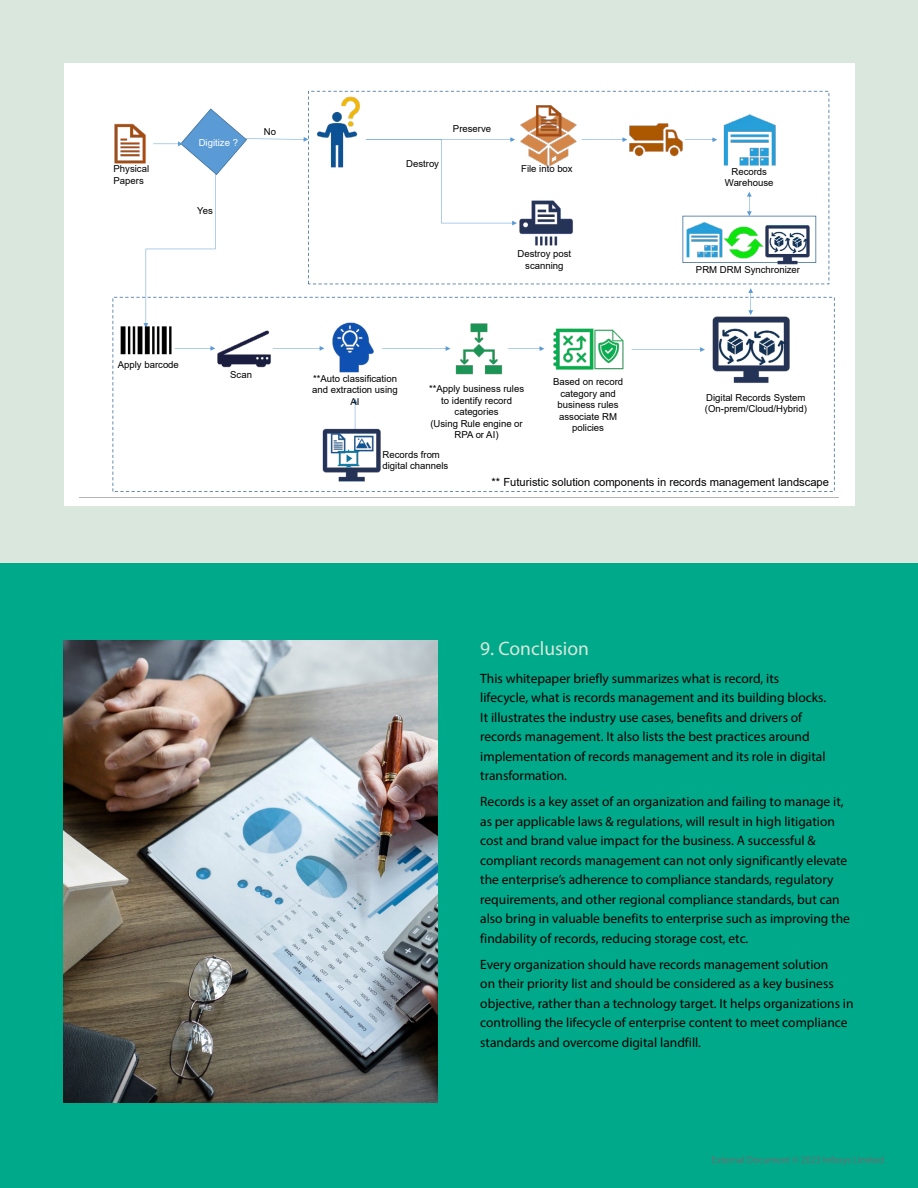
<style>
.page{position:relative;width:918px;height:1188px;background:#fff}
.page>*{position:absolute;margin:0;border:0;box-sizing:border-box;transform-origin:0 0}
.t1{font:19.5px "Myriad Pro";color:#d9e7dc}
.t2{font:13.5px/19.5px "Myriad Pro";color:#000}
.t3{font:11.25px "Arial";color:#000}
.t4{font:9.75px "Myriad Pro";color:#6d6e71}
.t5{font:9.6px/11.6px "Arial";color:#000;text-align:center}
.t6{font:9.6px "Arial";color:#fff}
</style>
<div class="page">
<div style="left:0;top:563px;width:918px;height:625px;background:#00a98a"></div>
<div style="left:0;top:0;width:918px;height:563px;background:#d9e7dc"></div>
<div style="left:64px;top:64px;width:790px;height:442px;background:#fff"></div>
<svg style="left:112px;top:90px;width:723px;height:402px"></svg>
<img style="left:64px;top:640px;width:374px;height:463px">
<p class="t5" style="left:114px;top:163px;width:37px;text-align:left">Physical<br>Papers</p>
<p class="t6" style="left:199px;top:136px;width:41px">Digitize ?</p>
<p class="t5" style="left:197px;top:205px;width:17px">Yes</p>
<p class="t5" style="left:264px;top:126px;width:14px">No</p>
<p class="t5" style="left:406px;top:158px;width:34px">Destroy</p>
<p class="t5" style="left:453px;top:123px;width:40px">Preserve</p>
<p class="t5" style="left:521px;top:163px;width:53px">File into box</p>
<p class="t5" style="left:518px;top:248px;width:55px">Destroy post scanning</p>
<p class="t5" style="left:725px;top:166px;width:50px">Records<br>Warehouse</p>
<p class="t5" style="left:696px;top:264px;width:106px">PRM DRM Synchronizer</p>
<p class="t5" style="left:118px;top:359px;width:63px">Apply barcode</p>
<p class="t5" style="left:230px;top:369px;width:23px">Scan</p>
<p class="t5" style="left:312px;top:372px;width:87px">**Auto classification and extraction using<br>AI</p>
<p class="t5" style="left:429px;top:383px;width:97px">**Apply business rules to identify record categories<br>(Using Rule engine or<br>RPA or AI)</p>
<p class="t5" style="left:383px;top:448px;width:67px;text-align:left">Records from digital channels</p>
<p class="t5" style="left:553px;top:376px;width:72px">Based on record category and business rules associate RM policies</p>
<p class="t5" style="left:705px;top:392px;width:103px;text-align:left">Digital Records System (On-prem/Cloud/Hybrid)</p>
<p class="t3" style="left:492px;top:474px;width:339px">** Futuristic solution components in records management landscape</p>
<h1 class="t1" style="left:480px;top:636px;width:110px">9. Conclusion</h1>
<p class="t2" style="left:480px;top:668px;width:347px">This whitepaper briefly summarizes what is record, its lifecycle, what is records management and its building blocks.<br>It illustrates the industry use cases, benefits and drivers of records management. It also lists the best practices around implementation of records management and its role in digital transformation.</p>
<p class="t2" style="left:480px;top:792px;width:371px">Records is a key asset of an organization and failing to manage it, as per applicable laws &amp; regulations, will result in high litigation cost and brand value impact for the business. A successful &amp; compliant records management can not only significantly elevate the enterprise’s adherence to compliance standards, regulatory requirements, and other regional compliance standards, but can also bring in valuable benefits to enterprise such as improving the findability of records, reducing storage cost, etc.</p>
<p class="t2" style="left:480px;top:954px;width:375px">Every organization should have records management solution<br>on their priority list and should be considered as a key business objective, rather than a technology target. It helps organizations in controlling the lifecycle of enterprise content to meet compliance standards and overcome digital landfill.</p>
<p class="t4" style="left:712px;top:1154px;width:174px">External Document © 2023 Infosys Limited</p>
</div>
